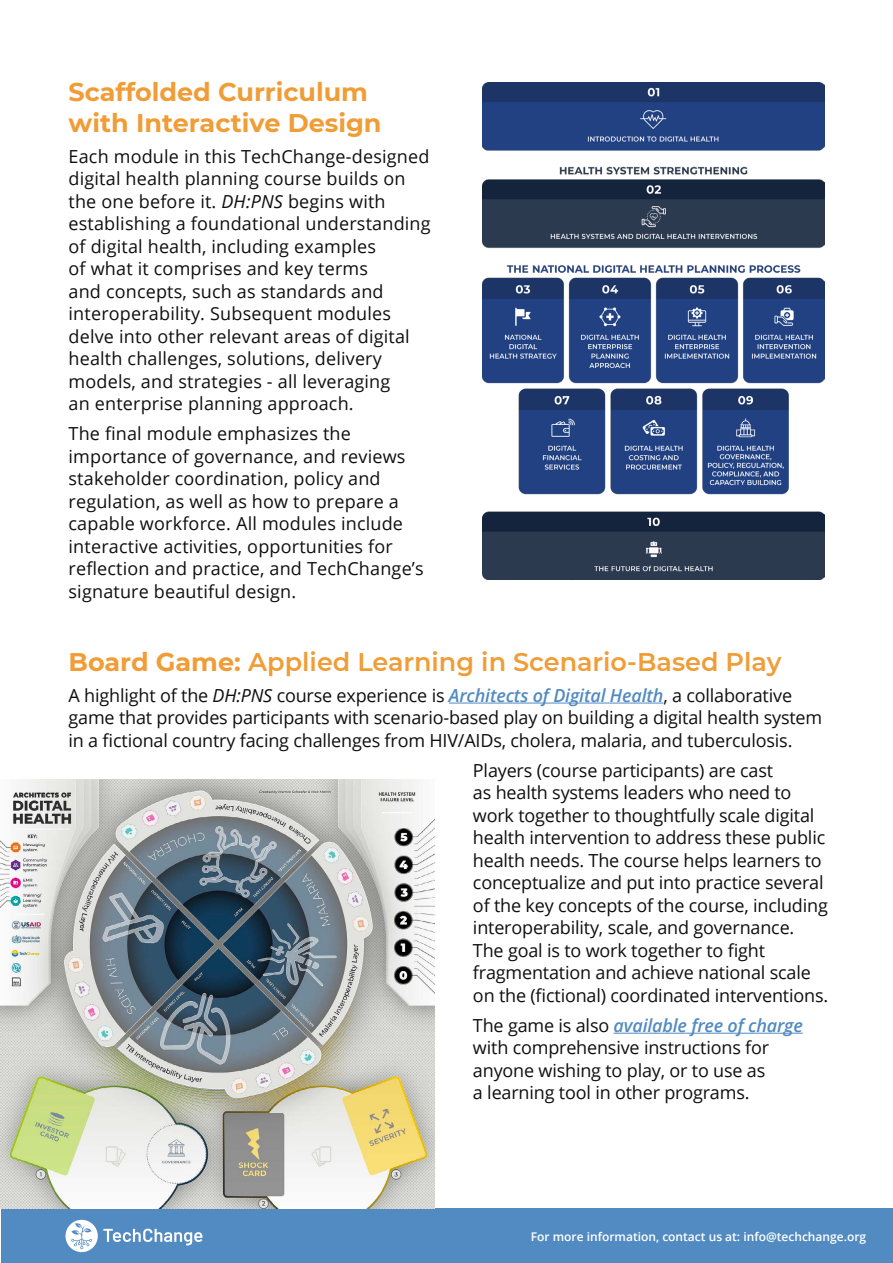
<style>
.page{position:relative;width:893px;height:1263px;background:#fff}
.page>*{position:absolute;margin:0;border:0;box-sizing:border-box;transform-origin:0 0}
.t1{font:600 25.5px "Montserrat";color:#f09d37}
.t2{font:700 25.5px/30.6px "Montserrat";color:#f09d37}
.t3{font:18px/22.5px "Open Sans";letter-spacing:-.01em;color:#0f0f0f}
.t4{font:18px/22.5px "Open Sans";letter-spacing:.01em;color:#0f0f0f}
.t5{font:600 12px "Open Sans";color:#fff}
.s1{font-style:italic}
.s2{font-weight:700}
.s3{font-weight:600;font-style:italic;color:#528bc2}
</style>
<div class="page">
<div style="left:1px;top:1209px;width:892px;height:54px;background:#528bc2"></div>
<svg style="left:65px;top:1220px;width:137px;height:32px"></svg>
<img style="left:482px;top:83px;width:343px;height:497px">
<img style="left:1px;top:779px;width:434px;height:430px">
<hr style="left:449px;top:703px;width:214px;height:1px;background:#528bc2">
<hr style="left:614px;top:1033px;width:189px;height:1px;background:#528bc2">
<h1 class="t2" style="left:69px;top:76px;width:314px">Scaffolded Curriculum with Interactive Design</h1>
<p class="t4" style="left:69px;top:145px;width:364px">Each module in this TechChange-designed digital health planning course builds on the one before it. <span class="s1">DH:PNS</span> begins with establishing a foundational understanding of digital health, including examples<br>of what it comprises and key terms<br>and concepts, such as standards and interoperability. Subsequent modules delve into other relevant areas of digital health challenges, solutions, delivery models, and strategies - all leveraging<br>an enterprise planning approach.</p>
<p class="t4" style="left:69px;top:422px;width:357px">The final module emphasizes the importance of governance, and reviews stakeholder coordination, policy and regulation, as well as how to prepare a capable workforce. All modules include interactive activities, opportunities for reflection and practice, and TechChange’s signature beautiful design.</p>
<h1 class="t1" style="left:69px;top:643px;width:714px"><span class="s2">Board Game:</span> Applied Learning in Scenario-Based Play</h1>
<p class="t3" style="left:69px;top:683px;width:755px">A highlight of the <span class="s1">DH:PNS</span> course experience is <span class="s3">Architects of Digital Health</span>, a collaborative game that provides participants with scenario-based play on building a digital health system in a fictional country facing challenges from HIV/AIDs, cholera, malaria, and tuberculosis.</p>
<p class="t3" style="left:473px;top:758px;width:357px">Players (course participants) are cast<br>as health systems leaders who need to work together to thoughtfully scale digital health intervention to address these public health needs. The course helps learners to conceptualize and put into practice several of the key concepts of the course, including interoperability, scale, and governance.<br>The goal is to work together to fight fragmentation and achieve national scale on the (fictional) coordinated interventions.</p>
<p class="t3" style="left:473px;top:1013px;width:331px">The game is also <span class="s3">available free of charge </span>with comprehensive instructions for anyone wishing to play, or to use as<br>a learning tool in other programs.</p>
<p class="t5" style="left:531px;top:1228px;width:337px">For more information, contact us at: info@techchange.org</p>
</div>
